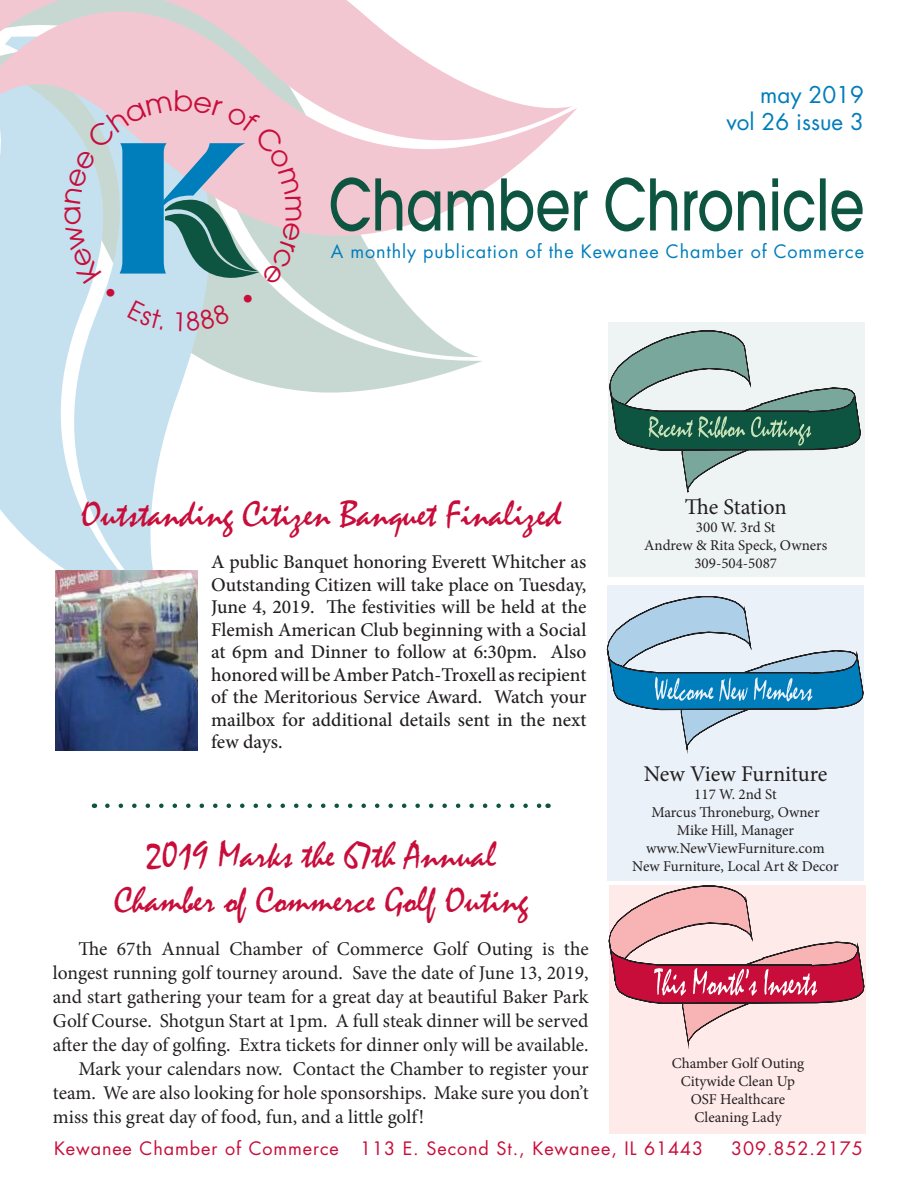
<style>
.page{position:relative;width:918px;height:1188px;background:#fff}
.page>*{position:absolute;margin:0;border:0;box-sizing:border-box;transform-origin:0 0}
.t1{font:37.5px "Mistral";color:#c80d3a}
.t2{font:22.5px "Minion Pro";color:#231f20}
.t3{font:22.5px "Futura";color:#007dbb}
.t4{font:19.5px/24px "Minion Pro";color:#231f20;text-align:justify}
.t5{font:500 19.5px/22.5px "Minion Pro";color:#231f20;text-align:justify}
.t6{font:18px "Futura";letter-spacing:.05em;color:#c80d3a}
.t7{font:18px "Futura";letter-spacing:.05em;color:#007dbb}
.t8{font:15px "Minion Pro";color:#231f20}
</style>
<div class="page">
<svg style="left:224px;top:264px;width:258px;height:129px;fill:#c7d8d3"></svg>
<svg style="left:170px;top:332px;width:54px;height:84px"></svg>
<svg style="left:0;top:264px;width:170px;height:306px;background:#cde5f1"></svg>
<svg style="left:0;top:0;width:577px;height:264px;fill:#f2c7d2"></svg>
<svg style="left:331px;top:177px;width:532px;height:54px"></svg>
<div style="left:609px;top:886px;width:256px;height:248px;background:#ffeaea"></div>
<svg style="left:609px;top:886px;width:255px;height:160px"></svg>
<div style="left:607px;top:585px;width:256px;height:296px;background:#eaf1f8"></div>
<svg style="left:607px;top:596px;width:256px;height:154px"></svg>
<img style="left:55px;top:570px;width:143px;height:181px">
<div style="left:608px;top:322px;width:257px;height:255px;background:#eef4f3"></div>
<svg style="left:609px;top:330px;width:252px;height:162px"></svg>
<svg style="left:107px;top:804px;width:434px;height:4px"></svg>
<svg style="left:64px;top:90px;width:238px;height:242px;background:#b2c5d2"></svg>
<p class="t3" style="left:760px;top:81px;width:105px">may 2019</p>
<p class="t3" style="left:726px;top:108px;width:139px">vol 26 issue 3</p>
<p class="t7" style="left:331px;top:240px;width:535px">A monthly publication of the Kewanee Chamber of Commerce</p>
<p class="t1" style="left:81px;top:491px;width:482px">Outstanding Citizen Banquet Finalized</p>
<p class="t5" style="left:211px;top:551px;width:377px">A public Banquet honoring Everett Whitcher as Outstanding Citizen will take place on Tuesday, June 4, 2019. The festivities will be held at the Flemish American Club beginning with a Social at 6pm and Dinner to follow at 6:30pm. Also honored will be Amber Patch-Troxell as recipient of the Meritorious Service Award. Watch your mailbox for additional details sent in the next few days.</p>
<p class="t1" style="left:147px;top:833px;width:351px">2019 Marks the 67th Annual</p>
<p class="t1" style="left:114px;top:878px;width:416px">Chamber of Commerce Golf Outing</p>
<p class="t4" style="left:53px;top:937px;width:537px;text-indent:26px">The 67th Annual Chamber of Commerce Golf Outing is the longest running golf tourney around. Save the date of June 13, 2019, and start gathering your team for a great day at beautiful Baker Park Golf Course. Shotgun Start at 1pm. A full steak dinner will be served after the day of golfing. Extra tickets for dinner only will be available.</p>
<p class="t4" style="left:53px;top:1057px;width:537px;text-indent:26px">Mark your calendars now. Contact the Chamber to register your team. We are also looking for hole sponsorships. Make sure you don’t miss this great day of food, fun, and a little golf!</p>
<p class="t2" style="left:685px;top:491px;width:103px">The Station</p>
<p class="t8" style="left:696px;top:517px;width:81px">300 W. 3rd St</p>
<p class="t8" style="left:644px;top:535px;width:185px">Andrew &amp; Rita Speck, Owners</p>
<p class="t8" style="left:694px;top:553px;width:84px">309-504-5087</p>
<p class="t2" style="left:644px;top:758px;width:185px">New View Furniture</p>
<p class="t8" style="left:694px;top:784px;width:84px">117 W. 2nd St</p>
<p class="t8" style="left:651px;top:802px;width:170px">Marcus Throneburg, Owner</p>
<p class="t8" style="left:677px;top:820px;width:119px">Mike Hill, Manager</p>
<p class="t8" style="left:646px;top:838px;width:180px">www.NewViewFurniture.com</p>
<p class="t8" style="left:632px;top:856px;width:208px">New Furniture, Local Art &amp; Decor</p>
<p class="t8" style="left:672px;top:1053px;width:134px">Chamber Golf Outing</p>
<p class="t8" style="left:681px;top:1071px;width:116px">Citywide Clean Up</p>
<p class="t8" style="left:691px;top:1089px;width:96px">OSF Healthcare</p>
<p class="t8" style="left:694px;top:1107px;width:89px">Cleaning Lady</p>
<p class="t6" style="left:54px;top:1137px;width:651px">Kewanee Chamber of Commerce 113 E. Second St., Kewanee, IL 61443</p>
<p class="t6" style="left:731px;top:1137px;width:133px">309.852.2175</p>
</div>
